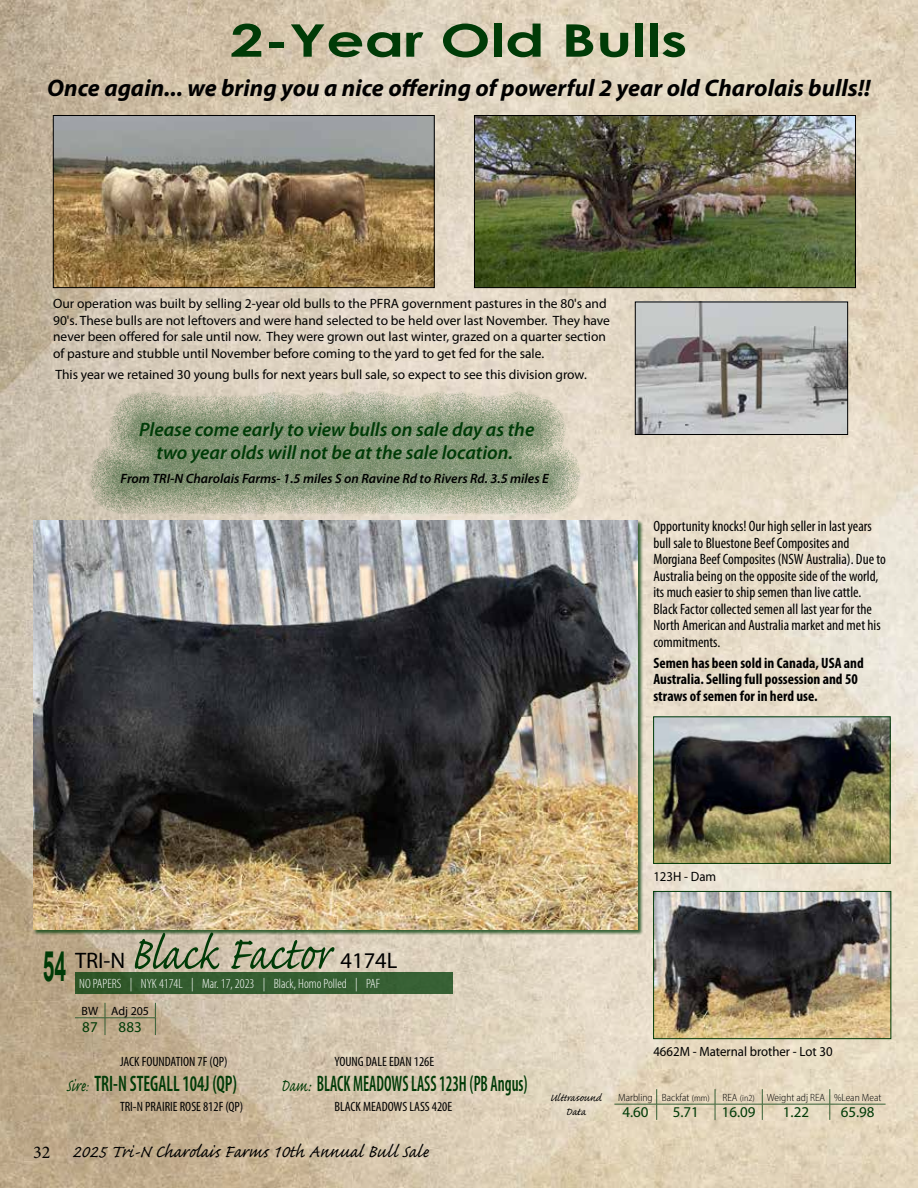
<style>
.page{position:relative;width:918px;height:1188px;background:#fff}
.page>*{position:absolute;margin:0;border:0;box-sizing:border-box;transform-origin:0 0}
.t1{font:60px "Caflisch Script Pro";color:#003b07;scale:.86 1}
.t2{font:700 45px "Century Gothic";color:#003b07;scale:1.33 1}
.t3{font:700 42px "Arial";color:#003b07;scale:.5 1}
.t4{font:italic 700 24px "Myriad Pro";color:#000}
.t5{font:22.5px "Caflisch Script Pro";color:#000}
.t6{font:600 condensed 22.5px "Myriad Pro";color:#003b07;scale:.72 1}
.t7{font:600 condensed 22.5px "Myriad Pro";color:#003b07;scale:.8 1}
.t8{font:22.5px "Myriad Pro";color:#000}
.t9{font:italic 600 19.5px/22.5px "Myriad Pro";color:#003b07;text-align:center}
.t10{font:condensed 15px/16.5px "Myriad Pro";color:#000}
.t11{font:700 condensed 15px/16.5px "Myriad Pro";color:#000}
.t12{font:15px "Myriad Pro";color:#003b07}
.t13{font:13.5px/16.5px "Myriad Pro";color:#000}
.t14{font:condensed 13.5px "Myriad Pro";color:#000}
.t15{font:italic 600 13.5px "Myriad Pro";color:#000}
.t16{font:300 condensed 13.5px "Myriad Pro";color:#fff}
.t17{font:13.5px "Myriad Pro";color:#000;scale:.95 1}
.t18{font:13.5px "Caflisch Script Pro";color:#000}
.t19{font:12px "Myriad Pro";color:#000}
.t20{font:300 semi-condensed 10.5px "Myriad Pro";color:#000}
.s1{font-family:"Myriad Pro";font-size:22.5px;color:#000}
.s2{font-family:"Caflisch Script Pro";font-weight:400;font-stretch:normal}
.s3{font-family:"Caflisch Script Pro";font-weight:300;font-stretch:normal}
.s4{font-family:"Minion Pro";font-size:18px}
.s5{font-family:"Caflisch Script Pro";font-weight:400;font-stretch:normal;font-size:13.5px}
.s6{font-size:9px}
</style>
<div class="page">
<img style="left:0;top:0;width:918px;height:1188px">
<img style="left:55px;top:117px;width:377px;height:169px">
<div style="left:53px;top:115px;width:381px;height:173px;border:1px solid #000"></div>
<img style="left:476px;top:117px;width:378px;height:169px">
<div style="left:474px;top:115px;width:382px;height:173px;border:1px solid #000"></div>
<div style="left:90px;top:390px;width:491px;height:125px;background:#003b07;opacity:.5"></div>
<img style="left:637px;top:304px;width:209px;height:129px">
<div style="left:635px;top:302px;width:213px;height:133px;border:1px solid #000"></div>
<img style="left:655px;top:719px;width:233px;height:143px">
<div style="left:653px;top:717px;width:237px;height:147px;border:1px solid #003b07"></div>
<img style="left:655px;top:893px;width:234px;height:144px">
<div style="left:653px;top:891px;width:238px;height:148px;border:1px solid #003b07"></div>
<div style="left:33px;top:520px;width:610px;height:415px;background:#003b07;opacity:.75"></div>
<img style="left:33px;top:520px;width:605px;height:409px">
<div style="left:75px;top:972px;width:378px;height:21px;background:#355d31"></div>
<hr style="left:75px;top:1018px;width:30px;height:1px;background:#356035">
<hr style="left:105px;top:1018px;width:51px;height:1px;background:#356035">
<svg style="left:105px;top:1003px;width:1px;height:32px"></svg>
<svg style="left:155px;top:1003px;width:1px;height:32px"></svg>
<hr style="left:614px;top:1104px;width:43px;height:1px;background:#356035">
<hr style="left:657px;top:1104px;width:58px;height:1px;background:#356035">
<svg style="left:656px;top:1089px;width:1px;height:31px"></svg>
<hr style="left:715px;top:1104px;width:47px;height:1px;background:#356035">
<svg style="left:715px;top:1089px;width:1px;height:31px"></svg>
<hr style="left:762px;top:1104px;width:68px;height:1px;background:#356035">
<svg style="left:762px;top:1089px;width:1px;height:31px"></svg>
<hr style="left:830px;top:1104px;width:56px;height:1px;background:#356035">
<svg style="left:830px;top:1089px;width:1px;height:31px"></svg>
<h2 class="t2" style="left:230px;top:6px;width:345px">2-Year Old Bulls</h2>
<h3 class="t4" style="left:47px;top:72px;width:825px">Once again... we bring you a nice offering of powerful 2 year old Charolais bulls!!</h3>
<p class="t13" style="left:53px;top:295px;width:558px">Our operation was built by selling 2-year old bulls to the PFRA government pastures in the 80's and 90's. These bulls are not leftovers and were hand selected to be held over last November. They have never been offered for sale until now. They were grown out last winter, grazed on a quarter section of pasture and stubble until November before coming to the yard to get fed for the sale.</p>
<p class="t13" style="left:55px;top:366px;width:533px">This year we retained 30 young bulls for next years bull sale, so expect to see this division grow.</p>
<h3 class="t9" style="left:139px;top:418px;width:397px">Please come early to view bulls on sale day as the two year olds will not be at the sale location.</h3>
<p class="t15" style="left:121px;top:470px;width:430px">From TRI-N Charolais Farms- 1.5 miles S on Ravine Rd to Rivers Rd. 3.5 miles E</p>
<h3 class="t3" style="left:43px;top:936px;width:48px">54</h3>
<h3 class="t8" style="left:75px;top:947px;width:52px">TRI-N</h3>
<h1 class="t1" style="left:130px;top:923px;width:313px">Black Factor <span class="s1">4174L</span></h1>
<p class="t16" style="left:79px;top:975px;width:302px">NO PAPERS | NYK 4174L | Mar. 17, 2023 | Black, Homo Polled | PAF</p>
<p class="t19" style="left:82px;top:1003px;width:69px">BW Adj 205</p>
<p class="t12" style="left:82px;top:1018px;width:17px">87</p>
<p class="t12" style="left:119px;top:1018px;width:25px">883</p>
<p class="t10" style="left:653px;top:518px;width:234px">Opportunity knocks! Our high seller in last years bull sale to Bluestone Beef Composites and Morgiana Beef Composites (NSW Australia). Due to Australia being on the opposite side of the world, its much easier to ship semen than live cattle.<br>Black Factor collected semen all last year for the North American and Australia market and met his commitments.</p>
<p class="t11" style="left:653px;top:654px;width:212px">Semen has been sold in Canada, USA and<br>Australia. Selling full possession and 50 straws of semen for in herd use.</p>
<p class="t17" style="left:653px;top:868px;width:68px">123H - Dam</p>
<p class="t14" style="left:120px;top:1054px;width:109px">JACK FOUNDATION 7F (QP)</p>
<h3 class="t7" style="left:66px;top:1069px;width:215px"><span class="s2">Sire</span><span class="s3">:</span> TRI-N STEGALL 104J (QP)</h3>
<p class="t14" style="left:120px;top:1099px;width:125px">TRI-N PRAIRIE ROSE 812F (QP)</p>
<p class="t14" style="left:335px;top:1054px;width:101px">YOUNG DALE EDAN 126E</p>
<p class="t14" style="left:335px;top:1099px;width:119px">BLACK MEADOWS LASS 420E</p>
<h3 class="t6" style="left:280px;top:1069px;width:345px"><span class="s2">Dam:</span> BLACK MEADOWS LASS 123H (PB Angus)</h3>
<h3 class="t5" style="left:33px;top:1140px;width:397px"><span class="s4">32</span> 2025 Tri-N Charolais Farms 10th Annual Bull Sale</h3>
<p class="t17" style="left:653px;top:1043px;width:190px">4662M - Maternal brother - Lot 30</p>
<p class="t20" style="left:550px;top:1091px;width:333px"><span class="s5">Ulttrasound</span> Marbling Backfat <span class="s6">(mm)</span> REA <span class="s6">(in2)</span> Weight adj REA %Lean Meat</p>
<p class="t18" style="left:566px;top:1105px;width:22px">Data</p>
<p class="t12" style="left:622px;top:1103px;width:28px">4.60</p>
<p class="t12" style="left:673px;top:1103px;width:28px">5.71</p>
<p class="t12" style="left:722px;top:1103px;width:35px">16.09</p>
<p class="t12" style="left:783px;top:1103px;width:28px">1.22</p>
<p class="t12" style="left:841px;top:1103px;width:35px">65.98</p>
</div>
